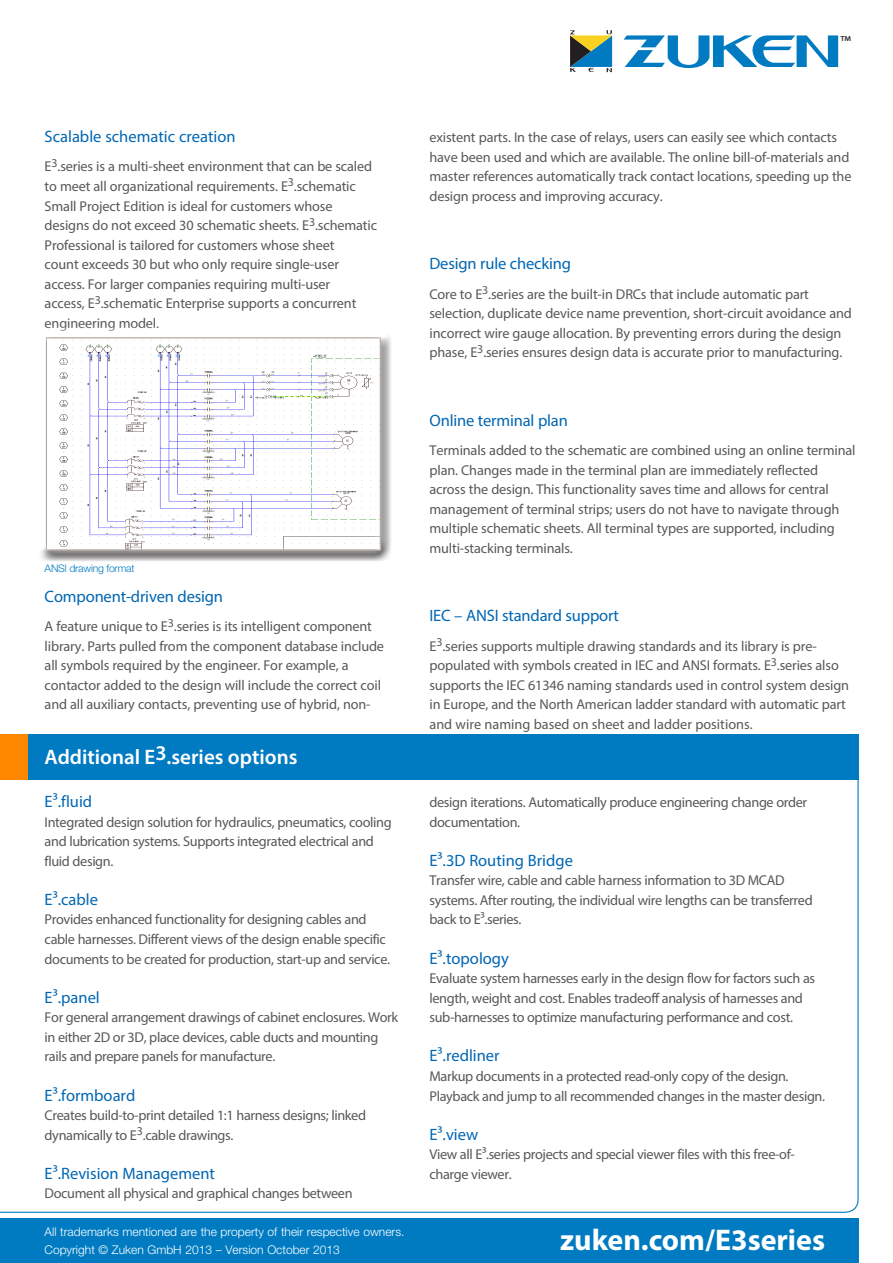
<style>
.page{position:relative;width:893px;height:1263px;background:#fff}
.page>*{position:absolute;margin:0;border:0;box-sizing:border-box;transform-origin:0 0}
.t1{font:700 30px "Myriad Pro";color:#fff}
.t2{font:600 21px "Myriad Pro";color:#fff}
.t3{font:17.55px "Myriad Pro";color:#231f20}
.Zuken_Body_Copy{font:16.5px "Myriad Pro";color:#0166b3}
.Zuken_Body_Copy-2{font:14.25px/19.5px "Myriad Pro";letter-spacing:-.01em;color:#58585a}
.t4{font:300 12px/18px "Helvetica Neue LT Std";color:#fff}
.Zuken_Body_Copy-3{font:300 10.5px "Helvetica Neue LT Std";letter-spacing:-.025em;color:#007bc2}
</style>
<div class="page">
<div style="left:0;top:1218px;width:859px;height:45px;background:#007bc2"></div>
<svg style="left:624px;top:35px;width:214px;height:33px"></svg>
<svg style="left:570px;top:30px;width:42px;height:42px"></svg>
<svg style="left:0;top:780px;width:859px;height:433px"></svg>
<div style="left:22px;top:734px;width:837px;height:46px;background:#007bc2"></div>
<div style="left:0;top:734px;width:28px;height:46px;background:#ff8700"></div>
<div style="left:28px;top:318px;width:372px;height:249px;background:#fff;opacity:.75"></div>
<p class="t3" style="left:840px;top:31px;width:12px">™</p>
<p class="Zuken_Body_Copy" style="left:45px;top:126px;width:192px">Scalable schematic creation</p>
<p class="Zuken_Body_Copy-2" style="left:45px;top:157px;width:334px">E<sup>3</sup>.series is a multi-sheet environment that can be scaled to meet all organizational requirements. E<sup>3</sup>.schematic Small Project Edition is ideal for customers whose designs do not exceed 30 schematic sheets. E<sup>3</sup>.schematic Professional is tailored for customers whose sheet<br>count exceeds 30 but who only require single-user access. For larger companies requiring multi-user<br>access, E<sup>3</sup>.schematic Enterprise supports a concurrent engineering model.</p>
<p class="Zuken_Body_Copy-3" style="left:45px;top:562px;width:91px">ANSI drawing format</p>
<p class="Zuken_Body_Copy" style="left:45px;top:586px;width:180px">Component-driven design</p>
<p class="Zuken_Body_Copy-2" style="left:45px;top:616px;width:341px">A feature unique to E<sup>3</sup>.series is its intelligent component library. Parts pulled from the component database include all symbols required by the engineer. For example, a contactor added to the design will include the correct coil and all auxiliary contacts, preventing use of hybrid, non-</p>
<p class="t2" style="left:45px;top:744px;width:254px">Additional E3.series options</p>
<p class="Zuken_Body_Copy" style="left:45px;top:791px;width:49px">E³.fluid</p>
<p class="Zuken_Body_Copy-2" style="left:45px;top:812px;width:348px">Integrated design solution for hydraulics, pneumatics, cooling and lubrication systems. Supports integrated electrical and fluid design.</p>
<p class="Zuken_Body_Copy" style="left:45px;top:889px;width:55px">E³.cable</p>
<p class="Zuken_Body_Copy-2" style="left:45px;top:910px;width:347px">Provides enhanced functionality for designing cables and cable harnesses. Different views of the design enable specific documents to be created for production, start-up and service.</p>
<p class="Zuken_Body_Copy" style="left:45px;top:987px;width:57px">E³.panel</p>
<p class="Zuken_Body_Copy-2" style="left:45px;top:1007px;width:355px">For general arrangement drawings of cabinet enclosures. Work in either 2D or 3D, place devices, cable ducts and mounting rails and prepare panels for manufacture.</p>
<p class="Zuken_Body_Copy" style="left:45px;top:1085px;width:92px">E³.formboard</p>
<p class="Zuken_Body_Copy-2" style="left:45px;top:1105px;width:323px">Creates build-to-print detailed 1:1 harness designs; linked dynamically to E<sup>3</sup>.cable drawings.</p>
<p class="Zuken_Body_Copy" style="left:45px;top:1163px;width:172px">E³.Revision Management</p>
<p class="Zuken_Body_Copy-2" style="left:45px;top:1183px;width:309px">Document all physical and graphical changes between</p>
<p class="Zuken_Body_Copy-2" style="left:429px;top:127px;width:424px">existent parts. In the case of relays, users can easily see which contacts have been used and which are available. The online bill-of-materials and master references automatically track contact locations, speeding up the design process and improving accuracy.</p>
<p class="Zuken_Body_Copy" style="left:429px;top:253px;width:143px">Design rule checking</p>
<p class="Zuken_Body_Copy-2" style="left:429px;top:284px;width:424px">Core to E<sup>3</sup>.series are the built-in DRCs that include automatic part selection, duplicate device name prevention, short-circuit avoidance and incorrect wire gauge allocation. By preventing errors during the design phase, E<sup>3</sup>.series ensures design data is accurate prior to manufacturing.</p>
<p class="Zuken_Body_Copy" style="left:429px;top:410px;width:140px">Online terminal plan</p>
<p class="Zuken_Body_Copy-2" style="left:429px;top:440px;width:428px">Terminals added to the schematic are combined using an online terminal plan. Changes made in the terminal plan are immediately reflected across the design. This functionality saves time and allows for central management of terminal strips; users do not have to navigate through multiple schematic sheets. All terminal types are supported, including multi-stacking terminals.</p>
<p class="Zuken_Body_Copy" style="left:429px;top:606px;width:191px">IEC – ANSI standard support</p>
<p class="Zuken_Body_Copy-2" style="left:429px;top:636px;width:421px">E<sup>3</sup>.series supports multiple drawing standards and its library is pre&shy;populated with symbols created in IEC and ANSI formats. E<sup>3</sup>.series also supports the IEC 61346 naming standards used in control system design in Europe, and the North American ladder standard with automatic part and wire naming based on sheet and ladder positions.</p>
<p class="Zuken_Body_Copy-2" style="left:429px;top:792px;width:379px">design iterations. Automatically produce engineering change order documentation.</p>
<p class="Zuken_Body_Copy" style="left:429px;top:850px;width:145px">E³.3D Routing Bridge</p>
<p class="Zuken_Body_Copy-2" style="left:429px;top:871px;width:385px">Transfer wire, cable and cable harness information to 3D MCAD systems. After routing, the individual wire lengths can be transferred back to E³.series.</p>
<p class="Zuken_Body_Copy" style="left:429px;top:948px;width:81px">E³.topology</p>
<p class="Zuken_Body_Copy-2" style="left:429px;top:968px;width:387px">Evaluate system harnesses early in the design flow for factors such as length, weight and cost. Enables tradeoff analysis of harnesses and sub-harnesses to optimize manufacturing performance and cost.</p>
<p class="Zuken_Body_Copy" style="left:429px;top:1046px;width:72px">E³.redliner</p>
<p class="Zuken_Body_Copy-2" style="left:429px;top:1066px;width:397px">Markup documents in a protected read-only copy of the design.<br>Playback and jump to all recommended changes in the master design.</p>
<p class="Zuken_Body_Copy" style="left:429px;top:1124px;width:50px">E³.view</p>
<p class="Zuken_Body_Copy-2" style="left:429px;top:1144px;width:367px">View all E³.series projects and special viewer files with this free-of&shy;charge viewer.</p>
<p class="t4" style="left:45px;top:1222px;width:361px">All trademarks mentioned are the property of their respective owners.<br>Copyright © Zuken GmbH 2013 – Version October 2013</p>
<p class="t1" style="left:560px;top:1220px;width:266px">zuken.com/E3series</p>
</div>
